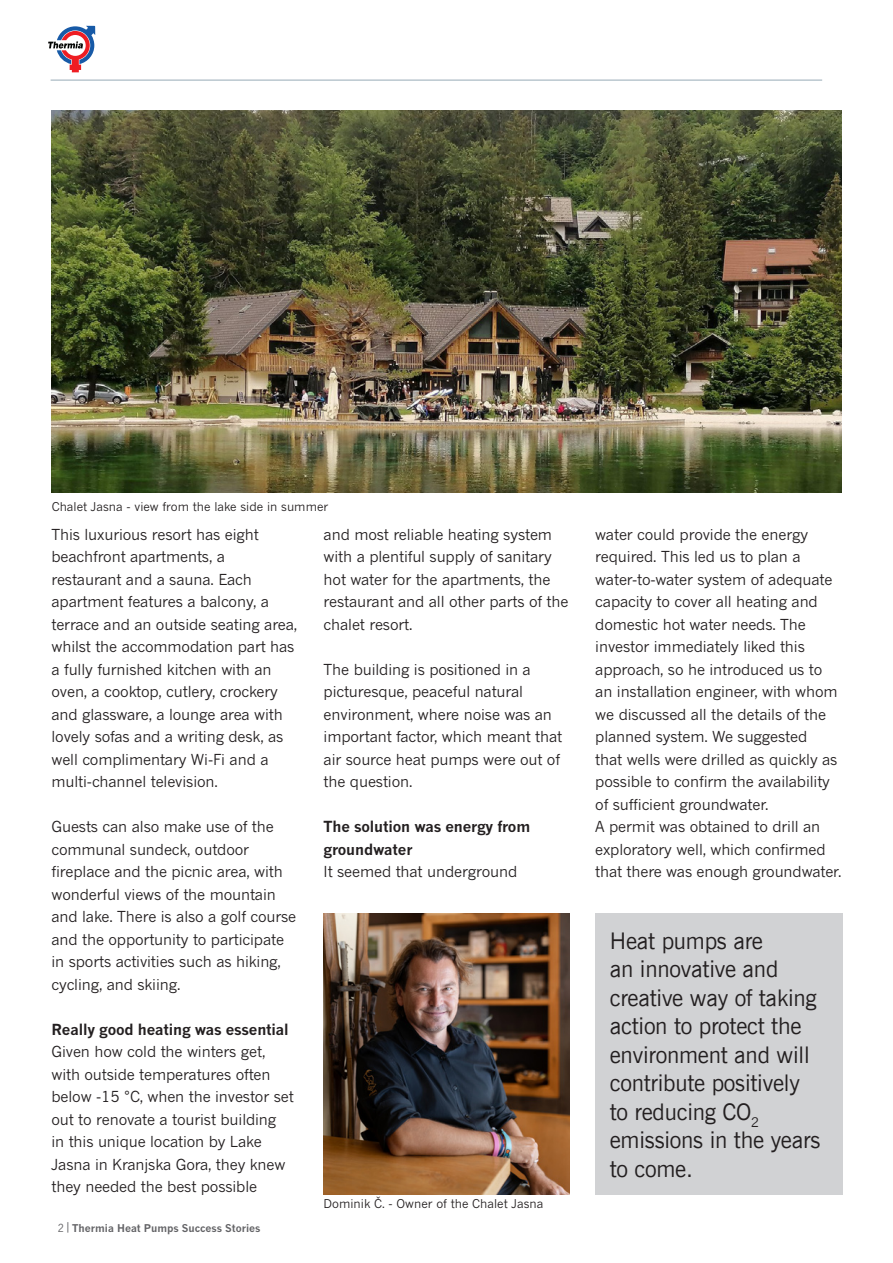
<style>
.page{position:relative;width:893px;height:1263px;background:#fff}
.page>*{position:absolute;margin:0;border:0;box-sizing:border-box;transform-origin:0 0}
.t1{font:22.95px/28.5px "News Goth EU";letter-spacing:-.01em;color:#231f20}
.t2{font:15px/22.5px "News Gothic MT Pro";letter-spacing:-.01em;color:#231f20}
.t3{font:700 15px/22.5px "News Gothic MT Pro";letter-spacing:-.01em;color:#231f20}
.t4{font:12px "News Gothic MT Pro";color:#231f20}
.t5{font:700 10.5px "News Gothic MT Pro";color:#636366}
.s1{font-weight:700}
.s2{font-family:"News Gothic Std";font-weight:400}
</style>
<div class="page">
<hr style="left:51px;top:80px;width:771px;height:1px;background:#a3b4be">
<svg style="left:48px;top:25px;width:48px;height:48px"></svg>
<img style="left:51px;top:111px;width:790px;height:381px">
<img style="left:323px;top:913px;width:246px;height:282px">
<div style="left:595px;top:913px;width:247px;height:282px;background:#d1d2d4"></div>
<p class="t4" style="left:52px;top:499px;width:278px">Chalet Jasna - view from the lake side in summer</p>
<p class="t2" style="left:51px;top:523px;width:247px">This luxurious resort has eight beachfront apartments, a restaurant and a sauna. Each apartment features a balcony, a terrace and an outside seating area, whilst the accommodation part has a fully furnished kitchen with an oven, a cooktop, cutlery, crockery and glassware, a lounge area with lovely sofas and a writing desk, as well complimentary Wi-Fi and a multi-channel television.</p>
<p class="t2" style="left:51px;top:815px;width:246px">Guests can also make use of the communal sundeck, outdoor fireplace and the picnic area, with wonderful views of the mountain and lake. There is also a golf course and the opportunity to participate in sports activities such as hiking, cycling, and skiing.</p>
<p class="t2" style="left:51px;top:1018px;width:244px"><span class="s1">Really good heating was essential<br></span>Given how cold the winters get, with outside temperatures often below -15 °C, when the investor set out to renovate a tourist building<br>in this unique location by Lake<br>Jasna in Kranjska Gora, they knew they needed the best possible</p>
<p class="t5" style="left:58px;top:1221px;width:204px"><span class="s2">2 |</span> Thermia Heat Pumps Success Stories</p>
<p class="t2" style="left:324px;top:523px;width:246px">and most reliable heating system with a plentiful supply of sanitary hot water for the apartments, the restaurant and all other parts of the chalet resort.</p>
<p class="t2" style="left:324px;top:658px;width:240px">The building is positioned in a picturesque, peaceful natural environment, where noise was an important factor, which meant that air source heat pumps were out of the question.</p>
<p class="t3" style="left:324px;top:815px;width:208px">The solution was energy from groundwater</p>
<p class="t2" style="left:324px;top:860px;width:195px">It seemed that underground</p>
<p class="t4" style="left:324px;top:1196px;width:221px">Dominik Č. - Owner of the Chalet Jasna</p>
<p class="t2" style="left:595px;top:523px;width:244px">water could provide the energy required. This led us to plan a water-to-water system of adequate capacity to cover all heating and domestic hot water needs. The investor immediately liked this approach, so he introduced us to an installation engineer, with whom we discussed all the details of the planned system. We suggested that wells were drilled as quickly as possible to confirm the availability of sufficient groundwater.</p>
<p class="t2" style="left:595px;top:815px;width:248px">A permit was obtained to drill an exploratory well, which confirmed that there was enough groundwater.</p>
<p class="t1" style="left:610px;top:927px;width:212px">Heat pumps are<br>an innovative and creative way of taking action to protect the environment and will contribute positively to reducing CO<sub>2 </sub>emissions in the years to come.</p>
</div>
